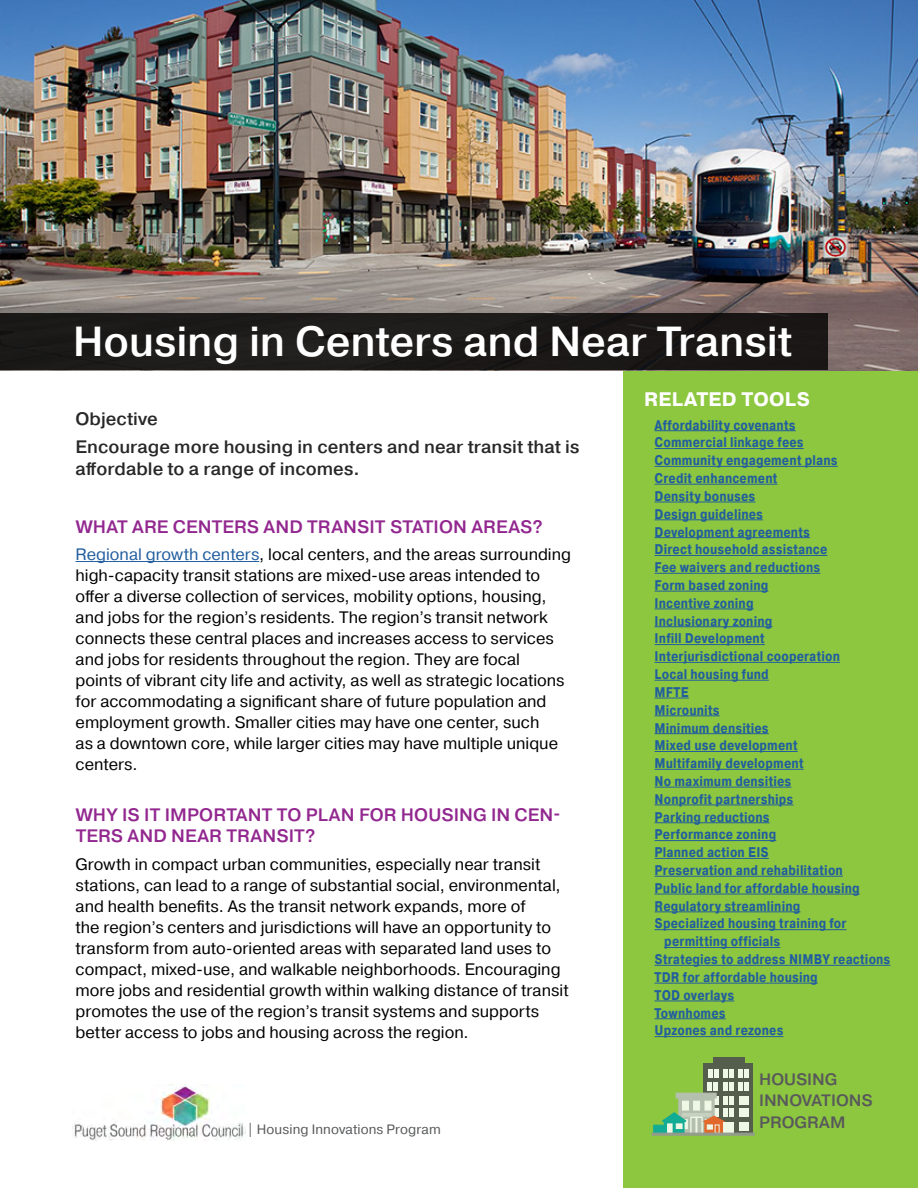
<style>
.page{position:relative;width:918px;height:1188px;background:#fff}
.page>*{position:absolute;margin:0;border:0;box-sizing:border-box;transform-origin:0 0}
.t1{font:500 42px "Pragmatica";letter-spacing:-.005em;color:#fff}
.t2{font:700 19.5px "Pragmatica";letter-spacing:.015em;color:#fff}
.t3{font:500 18px/21.6px "Pragmatica";letter-spacing:.005em;color:#92278f}
.t4{font:500 18px/28.5px "Pragmatica";color:#292829}
.t5{font:16.5px/21px "Pragmatica";color:#000}
.t6{font:500 16.5px/21.1px "Pragmatica";color:#58595b}
.t7{font:700 13.95px "Pragmatica Cond";letter-spacing:.01em;color:#215e9e}
.t8{font:13.5px "Pragmatica";letter-spacing:.01em;color:#58595b}
.s1{color:#215e9e}
</style>
<div class="page">
<div style="left:623px;top:0;width:295px;height:1188px;background:#8dc63f"></div>
<div style="left:703px;top:1063px;width:50px;height:71px;background:#555d4c"></div>
<div style="left:713px;top:1057px;width:31px;height:6px;background:#555d4c"></div>
<svg style="left:739px;top:1069px;width:10px;height:9px"></svg>
<div style="left:729px;top:1069px;width:5px;height:9px;background:#eff7e5"></div>
<div style="left:738px;top:1082px;width:5px;height:9px;background:#eff7e5"></div>
<div style="left:744px;top:1082px;width:5px;height:9px;background:#eff7e5"></div>
<svg style="left:708px;top:1069px;width:25px;height:22px"></svg>
<svg style="left:714px;top:1096px;width:5px;height:9px"></svg>
<div style="left:723px;top:1096px;width:5px;height:9px;background:#eff7e5"></div>
<div style="left:729px;top:1096px;width:5px;height:9px;background:#eff7e5"></div>
<div style="left:714px;top:1108px;width:5px;height:9px;background:#eff7e5"></div>
<div style="left:723px;top:1108px;width:5px;height:9px;background:#eff7e5"></div>
<div style="left:729px;top:1108px;width:5px;height:9px;background:#eff7e5"></div>
<svg style="left:739px;top:1096px;width:10px;height:35px"></svg>
<svg style="left:723px;top:1122px;width:6px;height:11px"></svg>
<svg style="left:729px;top:1122px;width:5px;height:11px"></svg>
<div style="left:676px;top:1093px;width:40px;height:5px;background:#b5bfae"></div>
<svg style="left:679px;top:1098px;width:35px;height:35px"></svg>
<div style="left:682px;top:1113px;width:30px;height:4px;background:#c7d1c0;border:1px solid #d1d3d4"></div>
<div style="left:690px;top:1117px;width:7px;height:17px;background:#b5bfae;border:1px solid #fff"></div>
<div style="left:696px;top:1117px;width:7px;height:17px;background:#b5bfae;border:1px solid #fff"></div>
<div style="left:682px;top:1101px;width:7px;height:10px;background:#eff7e5"></div>
<div style="left:693px;top:1101px;width:7px;height:10px;background:#eff7e5;border:1px solid #fff"></div>
<div style="left:705px;top:1101px;width:7px;height:10px;background:#eff7e5;border:1px solid #fff"></div>
<svg style="left:705px;top:1129px;width:18px;height:4px"></svg>
<svg style="left:715px;top:1129px;width:5px;height:4px"></svg>
<svg style="left:703px;top:1116px;width:21px;height:13px"></svg>
<div style="left:664px;top:1120px;width:20px;height:13px;background:#12ab93;border:1px solid #00a7a1"></div>
<svg style="left:667px;top:1129px;width:6px;height:4px"></svg>
<svg style="left:660px;top:1110px;width:29px;height:19px"></svg>
<div style="left:653px;top:1125px;width:12px;height:9px;background:#12ab93;border:1px solid #00a7a1"></div>
<div style="left:652px;top:1133px;width:103px;height:3px;background:#939598;border:1px solid #939598"></div>
<img style="left:73px;top:1084px;width:172px;height:57px">
<hr style="left:655px;top:430px;width:141px;height:1px;background:#215e9e">
<hr style="left:655px;top:448px;width:149px;height:1px;background:#215e9e">
<hr style="left:655px;top:466px;width:183px;height:1px;background:#215e9e">
<hr style="left:655px;top:484px;width:123px;height:1px;background:#215e9e">
<hr style="left:655px;top:502px;width:100px;height:1px;background:#215e9e">
<hr style="left:655px;top:519px;width:108px;height:1px;background:#215e9e">
<hr style="left:655px;top:537px;width:155px;height:1px;background:#215e9e">
<hr style="left:655px;top:555px;width:172px;height:1px;background:#215e9e">
<hr style="left:655px;top:573px;width:165px;height:1px;background:#215e9e">
<hr style="left:655px;top:591px;width:113px;height:1px;background:#215e9e">
<hr style="left:655px;top:609px;width:99px;height:1px;background:#215e9e">
<hr style="left:655px;top:626px;width:117px;height:1px;background:#215e9e">
<hr style="left:655px;top:644px;width:110px;height:1px;background:#215e9e">
<hr style="left:655px;top:662px;width:185px;height:1px;background:#215e9e">
<hr style="left:655px;top:680px;width:114px;height:1px;background:#215e9e">
<hr style="left:655px;top:698px;width:34px;height:1px;background:#215e9e">
<hr style="left:655px;top:715px;width:65px;height:1px;background:#215e9e">
<hr style="left:655px;top:733px;width:114px;height:1px;background:#215e9e">
<hr style="left:655px;top:751px;width:143px;height:1px;background:#215e9e">
<hr style="left:655px;top:769px;width:149px;height:1px;background:#215e9e">
<hr style="left:655px;top:787px;width:136px;height:1px;background:#215e9e">
<hr style="left:655px;top:805px;width:138px;height:1px;background:#215e9e">
<hr style="left:655px;top:822px;width:115px;height:1px;background:#215e9e">
<hr style="left:655px;top:840px;width:121px;height:1px;background:#215e9e">
<hr style="left:655px;top:858px;width:114px;height:1px;background:#215e9e">
<hr style="left:655px;top:876px;width:188px;height:1px;background:#215e9e">
<hr style="left:655px;top:894px;width:205px;height:1px;background:#215e9e">
<hr style="left:655px;top:912px;width:145px;height:1px;background:#215e9e">
<hr style="left:655px;top:929px;width:192px;height:1px;background:#215e9e">
<hr style="left:664px;top:947px;width:116px;height:1px;background:#215e9e">
<hr style="left:655px;top:965px;width:235px;height:1px;background:#215e9e">
<hr style="left:655px;top:983px;width:163px;height:1px;background:#215e9e">
<hr style="left:655px;top:1001px;width:79px;height:1px;background:#215e9e">
<hr style="left:655px;top:1018px;width:71px;height:1px;background:#215e9e">
<hr style="left:655px;top:1036px;width:128px;height:1px;background:#215e9e">
<hr style="left:76px;top:561px;width:183px;height:1px;background:#215e9e">
<img style="left:0;top:0;width:918px;height:370px">
<div style="left:0;top:314px;width:828px;height:56px;background:#1b1918"></div>
<h1 class="t1" style="left:73px;top:315px;width:721px">Housing in Centers and Near Transit</h1>
<p class="t2" style="left:644px;top:387px;width:167px">RELATED TOOLS</p>
<p class="t7" style="left:655px;top:416px;width:143px">Affordability covenants</p>
<p class="t7" style="left:655px;top:434px;width:151px">Commercial linkage fees</p>
<p class="t7" style="left:655px;top:452px;width:185px">Community engagement plans</p>
<p class="t7" style="left:655px;top:470px;width:125px">Credit enhancement</p>
<p class="t7" style="left:655px;top:488px;width:102px">Density bonuses</p>
<p class="t7" style="left:655px;top:505px;width:110px">Design guidelines</p>
<p class="t7" style="left:655px;top:523px;width:157px">Development agreements</p>
<p class="t7" style="left:655px;top:541px;width:174px">Direct household assistance</p>
<p class="t7" style="left:655px;top:559px;width:167px">Fee waivers and reductions</p>
<p class="t7" style="left:655px;top:577px;width:115px">Form based zoning</p>
<p class="t7" style="left:655px;top:594px;width:101px">Incentive zoning</p>
<p class="t7" style="left:655px;top:612px;width:119px">Inclusionary zoning</p>
<p class="t7" style="left:655px;top:630px;width:112px">Infill Development</p>
<p class="t7" style="left:655px;top:648px;width:187px">Interjurisdictional cooperation</p>
<p class="t7" style="left:655px;top:666px;width:116px">Local housing fund</p>
<p class="t7" style="left:655px;top:683px;width:36px">MFTE</p>
<p class="t7" style="left:655px;top:701px;width:67px">Microunits</p>
<p class="t7" style="left:655px;top:719px;width:116px">Minimum densities</p>
<p class="t7" style="left:655px;top:737px;width:145px">Mixed use development</p>
<p class="t7" style="left:655px;top:755px;width:151px">Multifamily development</p>
<p class="t7" style="left:655px;top:773px;width:138px">No maximum densities</p>
<p class="t7" style="left:655px;top:790px;width:140px">Nonprofit partnerships</p>
<p class="t7" style="left:655px;top:808px;width:117px">Parking reductions</p>
<p class="t7" style="left:655px;top:826px;width:123px">Performance zoning</p>
<p class="t7" style="left:655px;top:844px;width:116px">Planned action EIS</p>
<p class="t7" style="left:655px;top:862px;width:190px">Preservation and rehabilitation</p>
<p class="t7" style="left:655px;top:879px;width:207px">Public land for affordable housing</p>
<p class="t7" style="left:655px;top:897px;width:147px">Regulatory streamlining</p>
<p class="t7" style="left:655px;top:915px;width:193px">Specialized housing training for</p>
<p class="t7" style="left:664px;top:933px;width:117px">permitting officials</p>
<p class="t7" style="left:655px;top:951px;width:237px">Strategies to address NIMBY reactions</p>
<p class="t7" style="left:655px;top:969px;width:165px">TDR for affordable housing</p>
<p class="t7" style="left:655px;top:986px;width:81px">TOD overlays</p>
<p class="t7" style="left:655px;top:1004px;width:73px">Townhomes</p>
<p class="t7" style="left:655px;top:1022px;width:130px">Upzones and rezones</p>
<p class="t4" style="left:76px;top:404px;width:506px">Objective<br>Encourage more housing in centers and near transit that is</p>
<p class="t4" style="left:76px;top:454px;width:286px">affordable to a range of incomes.</p>
<p class="t3" style="left:76px;top:515px;width:469px">WHAT ARE CENTERS AND TRANSIT STATION AREAS?</p>
<p class="t5" style="left:76px;top:544px;width:497px"><span class="s1">Regional growth centers</span>, local centers, and the areas surrounding high-capacity transit stations are mixed-use areas intended to offer a diverse collection of services, mobility options, housing, and jobs for the region’s residents. The region’s transit network connects these central places and increases access to services and jobs for residents throughout the region. They are focal<br>points of vibrant city life and activity, as well as strategic locations for accommodating a significant share of future population and employment growth. Smaller cities may have one center, such<br>as a downtown core, while larger cities may have multiple unique centers.</p>
<p class="t3" style="left:76px;top:804px;width:487px">WHY IS IT IMPORTANT TO PLAN FOR HOUSING IN CEN-<br>TERS AND NEAR TRANSIT?</p>
<p class="t5" style="left:76px;top:854px;width:495px">Growth in compact urban communities, especially near transit stations, can lead to a range of substantial social, environmental, and health benefits. As the transit network expands, more of<br>the region’s centers and jurisdictions will have an opportunity to transform from auto-oriented areas with separated land uses to compact, mixed-use, and walkable neighborhoods. Encouraging more jobs and residential growth within walking distance of transit promotes the use of the region’s transit systems and supports better access to jobs and housing across the region.</p>
<p class="t8" style="left:247px;top:1121px;width:195px">| Housing Innovations Program</p>
<p class="t6" style="left:759px;top:1069px;width:115px">HOUSING<br>INNOVATIONS<br>PROGRAM</p>
</div>
